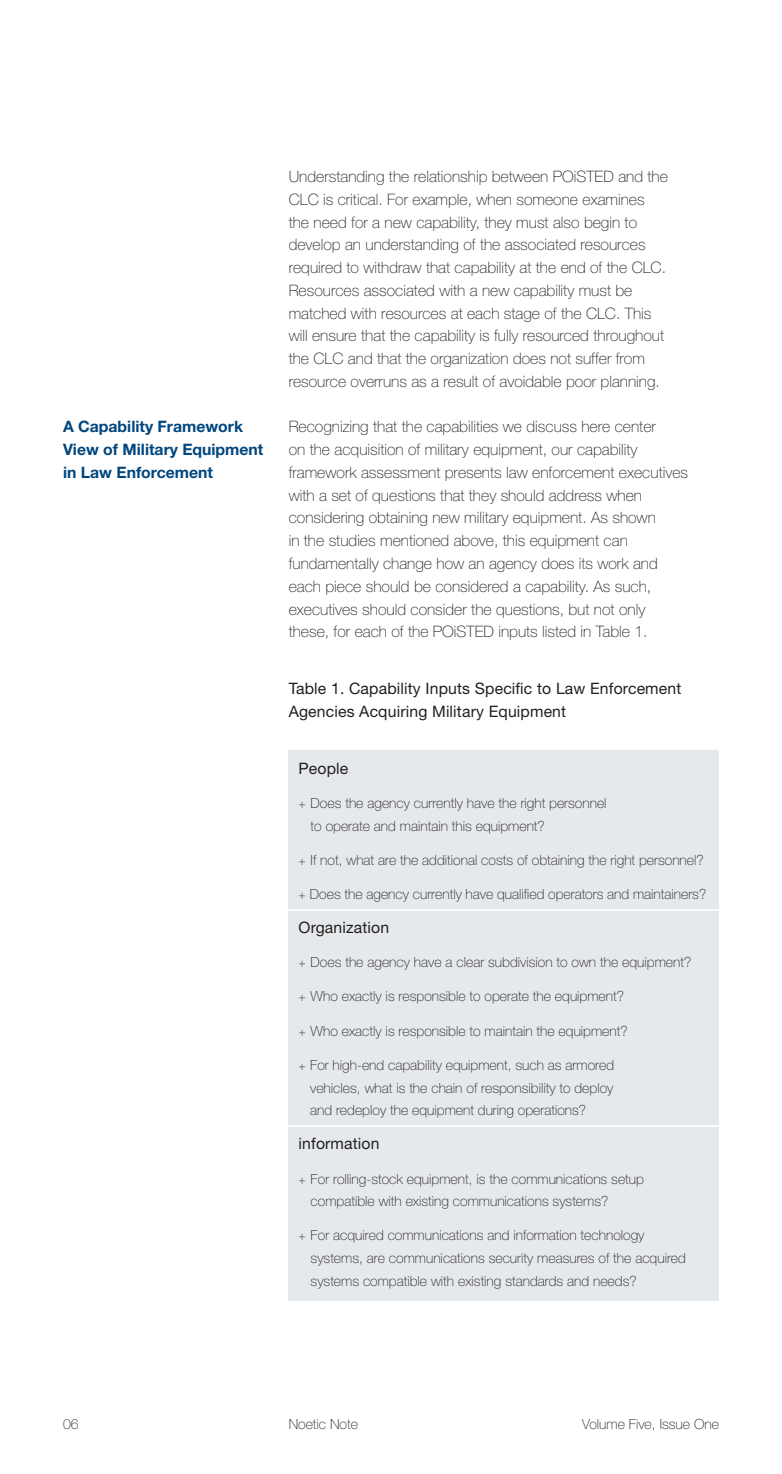
<style>
.page{position:relative;width:782px;height:1474px;background:#fff}
.page>*{position:absolute;margin:0;border:0;box-sizing:border-box;transform-origin:0 0}
.Body{font:100 15.75px/22.8px "Helvetica Neue LT Std";color:#231f20}
.Heading_B{font:15.75px/22.8px "Helvetica Neue LT Std";letter-spacing:.01em;color:#231f20}
.Heading_A{font:700 15.75px/22.8px "Helvetica Neue LT Std";color:#00467e}
.Body-2{font:100 14px/22.8px "Helvetica Neue LT Std";color:#231f20}
.Paragraph_Style_1{font:100 14px/22.8px "Helvetica Neue LT Std";color:#231f20;text-align:justify}
.s1{font-size:12.25px}
</style>
<div class="page">
<div style="left:288px;top:750px;width:430px;height:551px;background:#e6e9eb"></div>
<hr style="left:274px;top:909px;width:476px;height:1px;background:#fff">
<hr style="left:274px;top:1125px;width:476px;height:1px;background:#fff">
<p class="Heading_A" style="left:63px;top:415px;width:202px">A Capability Framework<br>View of Military Equipment in Law Enforcement</p>
<p class="Body" style="left:288px;top:165px;width:380px">Understanding the relationship between POiSTED and the CLC is critical. For example, when someone examines the need for a new capability, they must also begin to develop an understanding of the associated resources required to withdraw that capability at the end of the CLC.<br>Resources associated with a new capability must be matched with resources at each stage of the CLC. This will ensure that the capability is fully resourced throughout the CLC and that the organization does not suffer from resource overruns as a result of avoidable poor planning.</p>
<p class="Body" style="left:288px;top:415px;width:401px">Recognizing that the capabilities we discuss here center<br>on the acquisition of military equipment, our capability framework assessment presents law enforcement executives with a set of questions that they should address when considering obtaining new military equipment. As shown<br>in the studies mentioned above, this equipment can fundamentally change how an agency does its work and each piece should be considered a capability. As such, executives should consider the questions, but not only these, for each of the POiSTED inputs listed in Table 1.</p>
<p class="Heading_B" style="left:288px;top:677px;width:394px">Table 1. Capability Inputs Specific to Law Enforcement<br>Agencies Acquiring Military Equipment</p>
<p class="Heading_B" style="left:298px;top:756px;width:51px">People</p>
<p class="Body-2" style="left:310px;top:791px;width:297px;text-indent:-12px"><span class="s1">+</span> Does the agency currently have the right personnel to operate and maintain this equipment?</p>
<p class="Body-2" style="left:298px;top:848px;width:406px"><span class="s1">+</span> If not, what are the additional costs of obtaining the right personnel?</p>
<p class="Paragraph_Style_1" style="left:298px;top:882px;width:409px"><span class="s1">+</span> Does the agency currently have qualified operators and maintainers?</p>
<p class="Heading_B" style="left:298px;top:916px;width:92px">Organization</p>
<p class="Body-2" style="left:298px;top:951px;width:394px"><span class="s1">+</span> Does the agency have a clear subdivision to own the equipment?</p>
<p class="Body-2" style="left:298px;top:985px;width:327px"><span class="s1">+</span> Who exactly is responsible to operate the equipment?</p>
<p class="Body-2" style="left:298px;top:1019px;width:330px"><span class="s1">+</span> Who exactly is responsible to maintain the equipment?</p>
<p class="Paragraph_Style_1" style="left:310px;top:1053px;width:305px;text-indent:-12px"><span class="s1">+</span> For high-end capability equipment, such as armored vehicles, what is the chain of responsibility to deploy and redeploy the equipment during operations?</p>
<p class="Heading_B" style="left:298px;top:1132px;width:82px">information</p>
<p class="Body-2" style="left:310px;top:1167px;width:335px;text-indent:-12px"><span class="s1">+</span> For rolling-stock equipment, is the communications setup compatible with existing communications systems?</p>
<p class="Body-2" style="left:310px;top:1224px;width:377px;text-indent:-12px"><span class="s1">+</span> For acquired communications and information technology systems, are communications security measures of the acquired systems compatible with existing standards and needs?</p>
<p class="Body-2" style="left:63px;top:1412px;width:17px">06</p>
<p class="Body-2" style="left:288px;top:1412px;width:71px">Noetic Note</p>
<p class="Body-2" style="left:582px;top:1412px;width:138px">Volume Five, Issue One</p>
</div>
